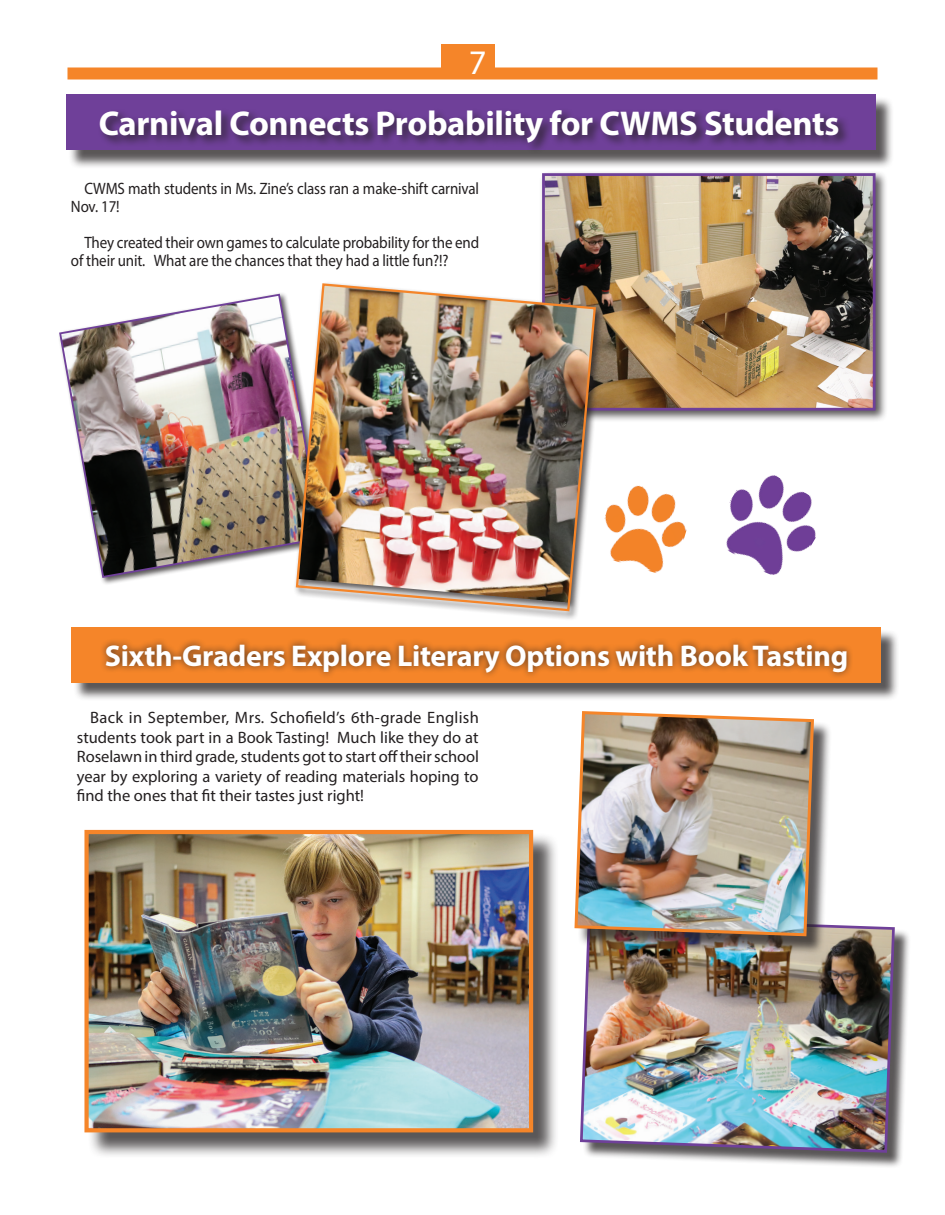
<style>
.page{position:relative;width:945px;height:1215px;background:#fff}
.page>*{position:absolute;margin:0;border:0;box-sizing:border-box;transform-origin:0 0}
.t1{font:700 34.5px "Myriad Pro";letter-spacing:-.01em;color:#fff}
.t2{font:34.5px "Myriad Pro";color:#fff}
.t3{font:700 30px "Myriad Pro";letter-spacing:-.01em;color:#fff}
.t4{font:16.5px/19.5px "Myriad Pro";letter-spacing:-.01em;color:#231f20;text-align:justify}
.t5{font:16.5px/18px "Myriad Pro";letter-spacing:-.01em;color:#231f20;scale:.91 1}
</style>
<div class="page">
<div style="left:68px;top:68px;width:810px;height:12px;background:#f58529"></div>
<div style="left:441px;top:44px;width:54px;height:35px;background:#f58529"></div>
<div style="left:68px;top:97px;width:827px;height:72px;background:#231f20;opacity:.75"></div>
<div style="left:66px;top:94px;width:810px;height:56px;background:#6f4099"></div>
<div style="left:539px;top:170px;width:348px;height:253px;background:#231f20;opacity:.75"></div>
<img style="left:546px;top:177px;width:326px;height:230px">
<div style="left:542px;top:173px;width:334px;height:238px;border:3px solid #6f4099"></div>
<div style="left:97px;top:108px;width:754px;height:47px;background:#231f20;opacity:.75"></div>
<div style="left:57px;top:292px;width:274px;height:294px;background:#231f20;opacity:.75"></div>
<img style="left:58px;top:293px;width:235px;height:286px">
<div style="left:293px;top:281px;width:313px;height:340px;background:#231f20;opacity:.75"></div>
<img style="left:295px;top:282px;width:302px;height:331px">
<img style="left:594px;top:479px;width:93px;height:99px">
<img style="left:726px;top:475px;width:90px;height:100px">
<div style="left:73px;top:629px;width:827px;height:73px;background:#231f20;opacity:.75"></div>
<div style="left:71px;top:627px;width:810px;height:56px;background:#f58529"></div>
<div style="left:99px;top:636px;width:755px;height:43px;background:#231f20;opacity:.75"></div>
<div style="left:88px;top:833px;width:472px;height:326px;background:#231f20;opacity:.75"></div>
<img style="left:89px;top:835px;width:439px;height:292px">
<div style="left:84px;top:830px;width:449px;height:302px;border:4px solid #f58529"></div>
<div style="left:583px;top:919px;width:328px;height:250px;background:#231f20;opacity:.75"></div>
<img style="left:580px;top:919px;width:316px;height:235px">
<div style="left:577px;top:714px;width:255px;height:241px;background:#231f20;opacity:.75"></div>
<img style="left:574px;top:711px;width:242px;height:227px">
<h1 class="t2" style="left:469px;top:41px;width:19px">7</h1>
<h1 class="t1" style="left:99px;top:101px;width:742px">Carnival Connects Probability for CWMS Students</h1>
<p class="t5" style="left:71px;top:179px;width:450px;text-indent:13px">CWMS math students in Ms. Zine’s class ran a make-shift carnival<br>Nov. 17!</p>
<p class="t5" style="left:71px;top:233px;width:450px;text-indent:13px">They created their own games to calculate probability for the end of their unit. What are the chances that they had a little fun?!?</p>
<h2 class="t3" style="left:105px;top:636px;width:745px">Sixth-Graders Explore Literary Options with Book Tasting</h2>
<p class="t4" style="left:77px;top:708px;width:404px;text-indent:13px">Back in September, Mrs. Schofield’s 6th-grade English students took part in a Book Tasting! Much like they do at Roselawn in third grade, students got to start off their school year by exploring a variety of reading materials hoping to find the ones that fit their tastes just right!</p>
</div>
